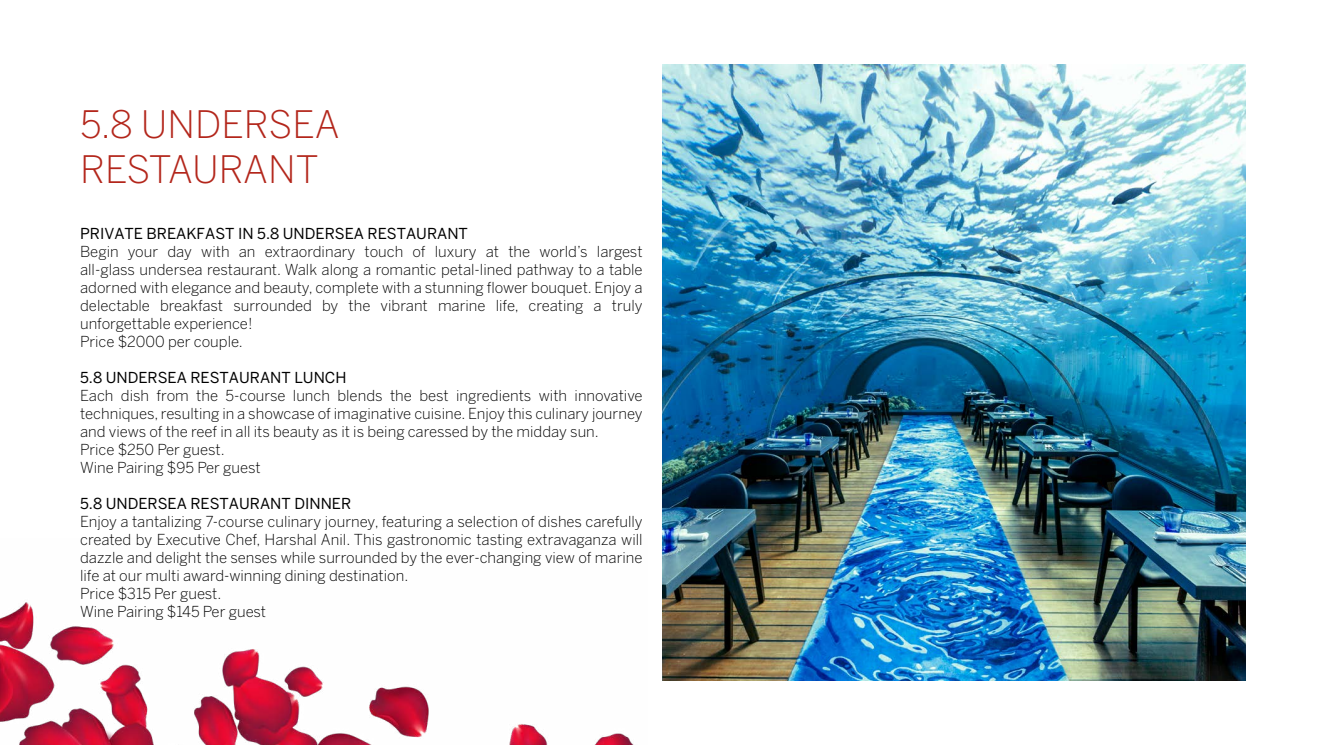
<style>
.page{position:relative;width:1326px;height:745px;background:#fff}
.page>*{position:absolute;margin:0;border:0;box-sizing:border-box;transform-origin:0 0}
.t1{font:300 37.5px/45px "Benton Sans";color:#b3261b}
.t2{font:300 15px/18px "Benton Sans";color:#000}
.t3{font:15px "Benton Sans";color:#000}
</style>
<div class="page">
<img style="left:662px;top:65px;width:583px;height:614px">
<img style="left:0;top:602px;width:633px;height:142px">
<h1 class="t1" style="left:80px;top:101px;width:261px">5.8 UNDERSEA<br>RESTAURANT</h1>
<p class="t3" style="left:80px;top:224px;width:389px">PRIVATE BREAKFAST IN 5.8 UNDERSEA RESTAURANT</p>
<p class="t2" style="left:80px;top:242px;width:564px">Begin your day with an extraordinary touch of luxury at the world’s largest all-glass undersea restaurant. Walk along a romantic petal-lined pathway to a table adorned with elegance and beauty, complete with a stunning flower bouquet. Enjoy a delectable breakfast surrounded by the vibrant marine life, creating a truly unforgettable experience!<br>Price $2000 per couple.</p>
<p class="t3" style="left:80px;top:368px;width:268px">5.8 UNDERSEA RESTAURANT LUNCH</p>
<p class="t2" style="left:80px;top:386px;width:564px">Each dish from the 5-course lunch blends the best ingredients with innovative techniques, resulting in a showcase of imaginative cuisine. Enjoy this culinary journey and views of the reef in all its beauty as it is being caressed by the midday sun.<br>Price $250 Per guest.<br>Wine Pairing $95 Per guest</p>
<p class="t3" style="left:80px;top:494px;width:273px">5.8 UNDERSEA RESTAURANT DINNER</p>
<p class="t2" style="left:80px;top:512px;width:564px">Enjoy a tantalizing 7-course culinary journey, featuring a selection of dishes carefully created by Executive Chef, Harshal Anil. This gastronomic tasting extravaganza will dazzle and delight the senses while surrounded by the ever-changing view of marine life at our multi award-winning dining destination.<br>Price $315 Per guest.<br>Wine Pairing $145 Per guest</p>
</div>
